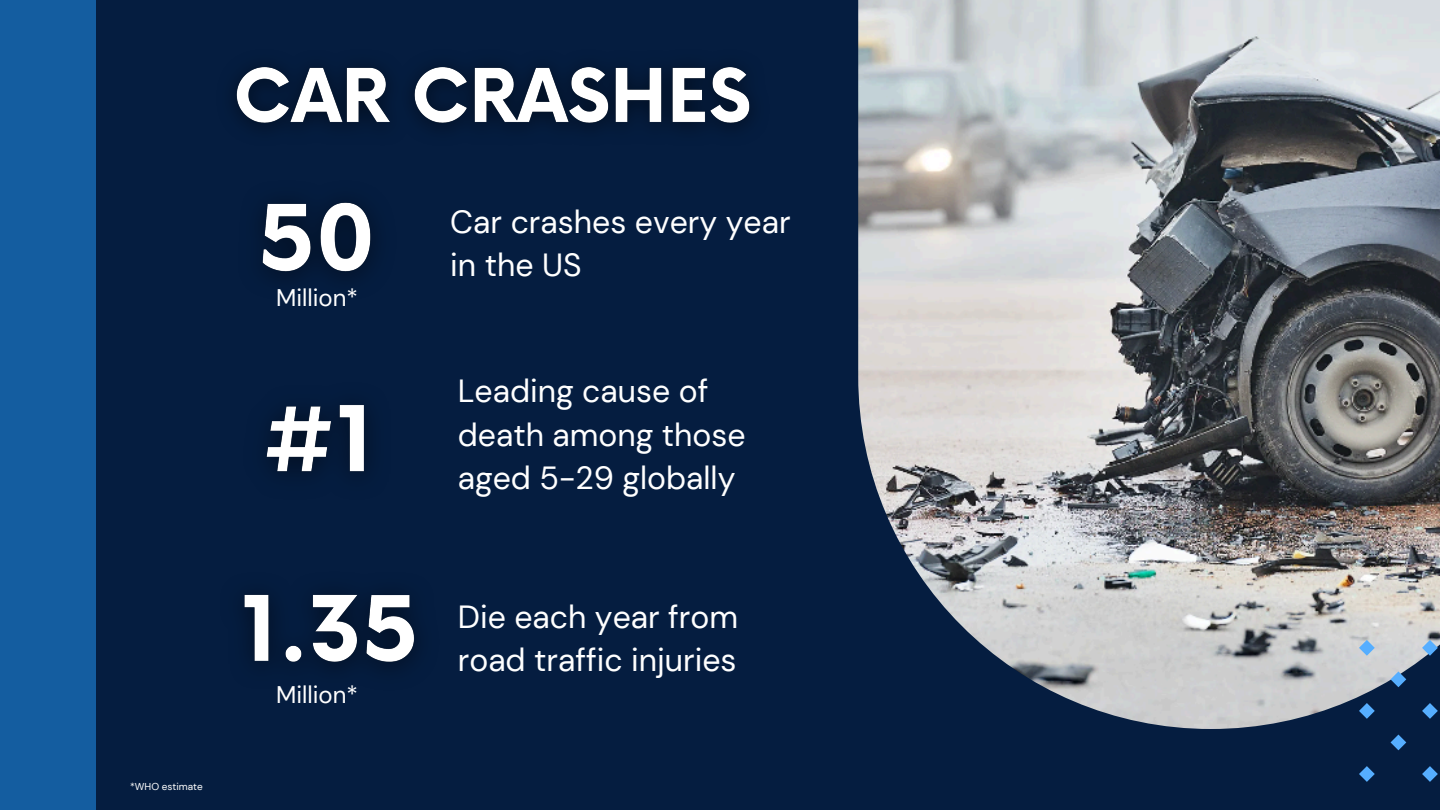
<style>
.page{position:relative;width:1440px;height:810px;background:#051d40}
.page>*{position:absolute;margin:0;border:0;box-sizing:border-box;transform-origin:0 0}
.t1{font:32px/43.5px "DM Sans";color:#fff}
.t2{font:24px "DM Sans";color:#fff}
.t3{font:10px "DM Sans";color:#fff}
</style>
<div class="page">
<img style="left:858px;top:0;width:582px;height:729px">
<svg style="left:1359px;top:640px;width:16px;height:16px"></svg>
<svg style="left:1359px;top:703px;width:16px;height:16px"></svg>
<svg style="left:1359px;top:766px;width:16px;height:16px"></svg>
<svg style="left:1391px;top:671px;width:15px;height:16px"></svg>
<svg style="left:1391px;top:735px;width:15px;height:15px"></svg>
<svg style="left:1422px;top:640px;width:16px;height:16px"></svg>
<svg style="left:1422px;top:703px;width:16px;height:16px"></svg>
<svg style="left:1422px;top:766px;width:16px;height:16px"></svg>
<div style="left:0;top:0;width:96px;height:810px;background:#145da0"></div>
<img style="left:266px;top:405px;width:103px;height:68px">
<img style="left:234px;top:67px;width:518px;height:61px">
<img style="left:244px;top:593px;width:173px;height:75px">
<img style="left:262px;top:202px;width:113px;height:76px">
<h3 class="t2" style="left:276px;top:282px;width:83px">Million*</h3>
<p class="t3" style="left:130px;top:780px;width:74px">*WHO estimate</p>
<p class="t2" style="left:276px;top:679px;width:83px">Million*</p>
<h4 class="t1" style="left:450px;top:200px;width:342px">Car crashes every year in the US</h4>
<h3 class="t1" style="left:458px;top:370px;width:289px">Leading cause of death among those aged 5-29 globally</h3>
<h3 class="t1" style="left:458px;top:595px;width:282px">Die each year from road traffic injuries</h3>
</div>
